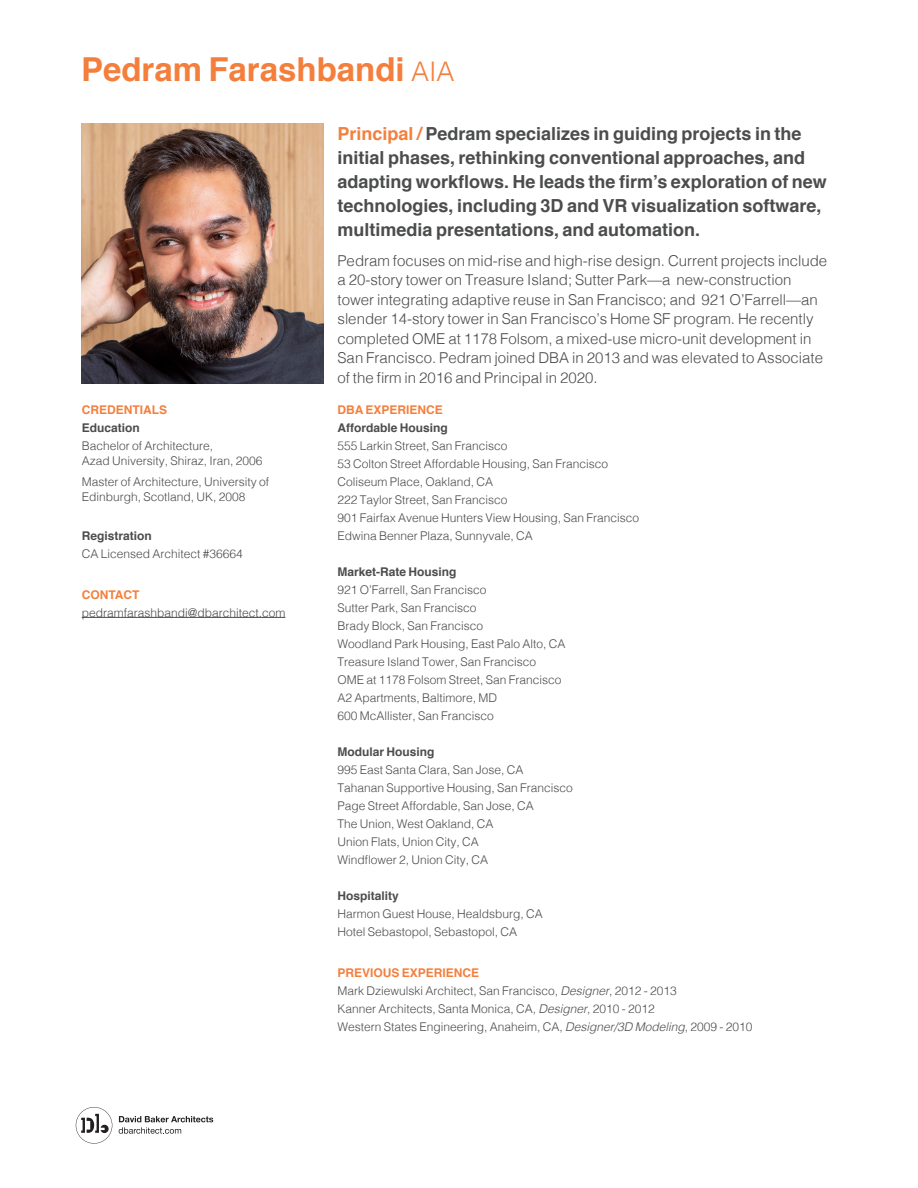
<style>
.page{position:relative;width:918px;height:1188px;background:#fff}
.page>*{position:absolute;margin:0;border:0;box-sizing:border-box;transform-origin:0 0}
.t1{font:700 33px "Helvetica";color:#f47f3d}
.intro_text{font:700 18px/24px "Helvetica";color:#4b4c4d}
.intro_text-2{font:300 15px/19.5px "Helvetica";color:#4b4c4d}
.resume_list{font:300 12px/15px "Helvetica";color:#4b4c4d}
.resume_list-2{font:700 12px "Helvetica";color:#4b4c4d}
.header_4{font:700 12px "Helvetica";color:#f47f3d}
.s1{font-weight:300;font-size:27px}
.s2{color:#f47f3d}
.s3{font-style:italic}
</style>
<div class="page">
<img style="left:81px;top:123px;width:243px;height:261px">
<svg style="left:119px;top:1116px;width:94px;height:18px"></svg>
<svg style="left:76px;top:1107px;width:36px;height:37px"></svg>
<hr style="left:82px;top:617px;width:203px;height:1px;background:#4b4c4d">
<p class="t1" style="left:81px;top:43px;width:375px">Pedram Farashbandi <span class="s1">AIA</span></p>
<p class="header_4" style="left:82px;top:400px;width:87px">CREDENTIALS</p>
<p class="resume_list-2" style="left:82px;top:418px;width:60px">Education</p>
<p class="resume_list" style="left:82px;top:437px;width:182px">Bachelor of Architecture,<br>Azad University, Shiraz, Iran, 2006</p>
<p class="resume_list" style="left:82px;top:473px;width:189px">Master of Architecture, University of<br>Edinburgh, Scotland, UK, 2008</p>
<p class="resume_list-2" style="left:82px;top:526px;width:72px">Registration</p>
<p class="resume_list" style="left:82px;top:545px;width:163px">CA Licensed Architect #36664</p>
<p class="header_4" style="left:82px;top:585px;width:59px">CONTACT</p>
<p class="resume_list" style="left:82px;top:604px;width:205px">pedramfarashbandi@dbarchitect.com</p>
<p class="intro_text" style="left:338px;top:121px;width:491px"><span class="s2">Principal /</span> Pedram specializes in guiding projects in the initial phases, rethinking conventional approaches, and adapting workflows. He leads the firm’s exploration of new technologies, including 3D and VR visualization software, multimedia presentations, and automation.</p>
<p class="intro_text-2" style="left:338px;top:249px;width:491px">Pedram focuses on mid-rise and high-rise design. Current projects include a 20-story tower on Treasure Island; Sutter Park—a new-construction tower integrating adaptive reuse in San Francisco; and 921 O’Farrell—an slender 14-story tower in San Francisco’s Home SF program. He recently completed OME at 1178 Folsom, a mixed-use micro-unit development in San Francisco. Pedram joined DBA in 2013 and was elevated to Associate of the firm in 2016 and Principal in 2020.</p>
<p class="header_4" style="left:338px;top:400px;width:107px">DBA EXPERIENCE</p>
<p class="resume_list-2" style="left:338px;top:418px;width:112px">Affordable Housing</p>
<p class="resume_list" style="left:338px;top:437px;width:172px">555 Larkin Street, San Francisco</p>
<p class="resume_list" style="left:338px;top:455px;width:272px">53 Colton Street Affordable Housing, San Francisco</p>
<p class="resume_list" style="left:338px;top:473px;width:157px">Coliseum Place, Oakland, CA</p>
<p class="resume_list" style="left:338px;top:491px;width:172px">222 Taylor Street, San Francisco</p>
<p class="resume_list" style="left:338px;top:509px;width:303px">901 Fairfax Avenue Hunters View Housing, San Francisco</p>
<p class="resume_list" style="left:338px;top:527px;width:197px">Edwina Benner Plaza, Sunnyvale, CA</p>
<p class="resume_list-2" style="left:338px;top:562px;width:121px">Market-Rate Housing</p>
<p class="resume_list" style="left:338px;top:581px;width:151px">921 O’Farrell, San Francisco</p>
<p class="resume_list" style="left:338px;top:599px;width:141px">Sutter Park, San Francisco</p>
<p class="resume_list" style="left:338px;top:617px;width:147px">Brady Block, San Francisco</p>
<p class="resume_list" style="left:338px;top:635px;width:230px">Woodland Park Housing, East Palo Alto, CA</p>
<p class="resume_list" style="left:338px;top:653px;width:200px">Treasure Island Tower, San Francisco</p>
<p class="resume_list" style="left:338px;top:671px;width:226px">OME at 1178 Folsom Street, San Francisco</p>
<p class="resume_list" style="left:338px;top:689px;width:161px">A2 Apartments, Baltimore, MD</p>
<p class="resume_list" style="left:338px;top:707px;width:158px">600 McAllister, San Francisco</p>
<p class="resume_list-2" style="left:338px;top:742px;width:98px">Modular Housing</p>
<p class="resume_list" style="left:338px;top:761px;width:188px">995 East Santa Clara, San Jose, CA</p>
<p class="resume_list" style="left:338px;top:779px;width:237px">Tahanan Supportive Housing, San Francisco</p>
<p class="resume_list" style="left:338px;top:797px;width:198px">Page Street Affordable, San Jose, CA</p>
<p class="resume_list" style="left:338px;top:815px;width:158px">The Union, West Oakland, CA</p>
<p class="resume_list" style="left:338px;top:833px;width:143px">Union Flats, Union City, CA</p>
<p class="resume_list" style="left:338px;top:851px;width:152px">Windflower 2, Union City, CA</p>
<p class="resume_list-2" style="left:338px;top:886px;width:63px">Hospitality</p>
<p class="resume_list" style="left:338px;top:905px;width:207px">Harmon Guest House, Healdsburg, CA</p>
<p class="resume_list" style="left:338px;top:923px;width:181px">Hotel Sebastopol, Sebastopol, CA</p>
<p class="header_4" style="left:338px;top:963px;width:143px">PREVIOUS EXPERIENCE</p>
<p class="resume_list" style="left:338px;top:982px;width:341px">Mark Dziewulski Architect, San Francisco, <span class="s3">Designer</span>, 2012 - 2013</p>
<p class="resume_list" style="left:338px;top:1000px;width:319px">Kanner Architects, Santa Monica, CA, <span class="s3">Designer</span>, 2010 - 2012</p>
<p class="resume_list" style="left:338px;top:1018px;width:417px">Western States Engineering, Anaheim, CA, <span class="s3">Designer/3D Modeling</span>, 2009 - 2010</p>
</div>
